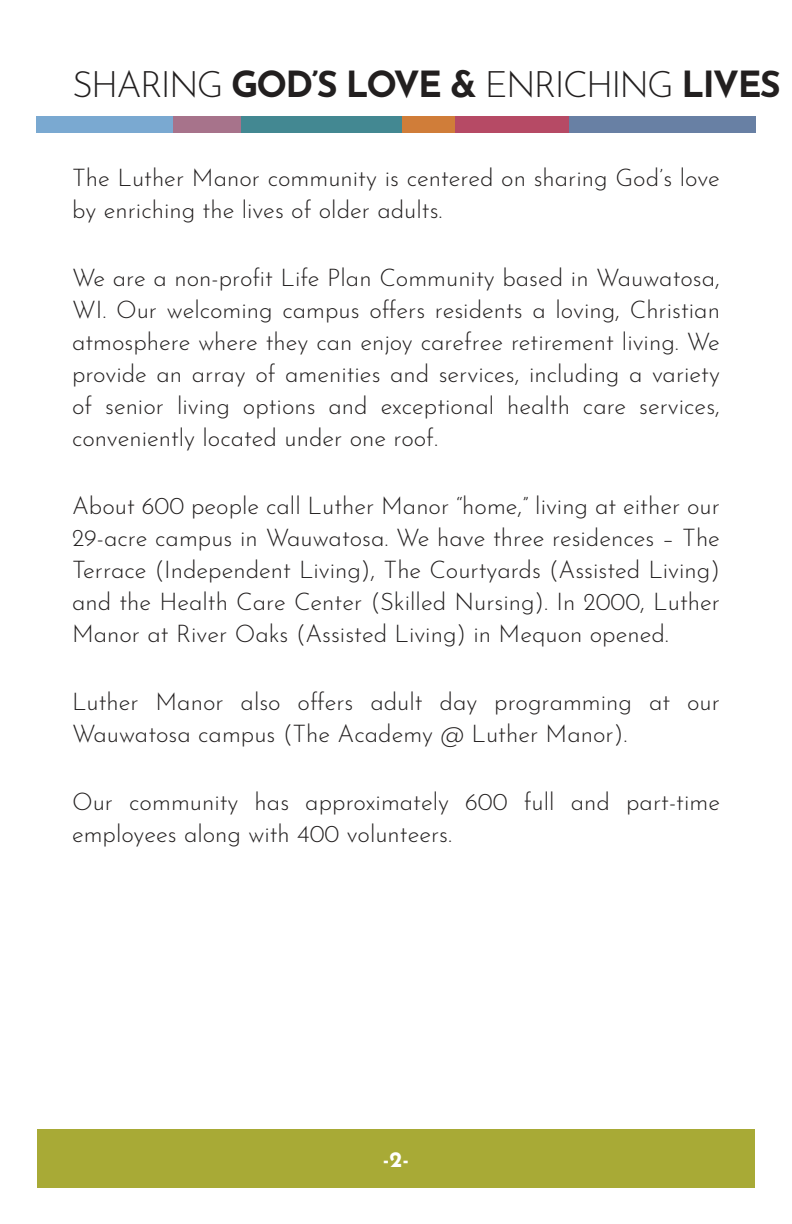
<style>
.page{position:relative;width:792px;height:1224px;background:#fff}
.page>*{position:absolute;margin:0;border:0;box-sizing:border-box;transform-origin:0 0}
.t1{font:300 36px "Josefin Sans";letter-spacing:-.05em;color:#221f1f}
.t2{font:300 24px/32px "Josefin Sans";color:#221f1f}
.t3{font:700 22px "Josefin Sans";color:#fff}
.s1{font-weight:700}
</style>
<div class="page">
<div style="left:567px;top:116px;width:189px;height:16px;background:#6880a4"></div>
<div style="left:455px;top:116px;width:114px;height:16px;background:#b64a65"></div>
<div style="left:401px;top:116px;width:54px;height:16px;background:#d07d39"></div>
<div style="left:241px;top:116px;width:160px;height:16px;background:#438892"></div>
<div style="left:172px;top:116px;width:69px;height:16px;background:#a7738b"></div>
<div style="left:36px;top:116px;width:136px;height:16px;background:#7aa9d1"></div>
<div style="left:37px;top:1130px;width:718px;height:58px;background:#a8aa36"></div>
<h1 class="t1" style="left:72px;top:69px;width:710px">SHARING <span class="s1">GOD’S LOVE &amp;</span> ENRICHING <span class="s1">LIVES</span></h1>
<p class="t2" style="left:72px;top:164px;width:649px">The Luther Manor community is centered on sharing God’s love by enriching the lives of older adults.</p>
<p class="t2" style="left:72px;top:260px;width:650px;text-align:justify">We are a non-profit Life Plan Community based in Wauwatosa, WI. Our welcoming campus offers residents a loving, Christian atmosphere where they can enjoy carefree retirement living. We provide an array of amenities and services, including a variety of senior living options and exceptional health care services, conveniently located under one roof.</p>
<p class="t2" style="left:72px;top:488px;width:650px;text-align:justify">About 600 people call Luther Manor “home,” living at either our 29-acre campus in Wauwatosa. We have three residences – The Terrace (Independent Living), The Courtyards (Assisted Living) and the Health Care Center (Skilled Nursing). In 2000, Luther Manor at River Oaks (Assisted Living) in Mequon opened.</p>
<p class="t2" style="left:72px;top:684px;width:650px">Luther Manor also offers adult day programming at our<br>Wauwatosa campus (The Academy @ Luther Manor).</p>
<p class="t2" style="left:72px;top:788px;width:650px">Our community has approximately 600 full and part-time employees along with 400 volunteers.</p>
<p class="t3" style="left:383px;top:1150px;width:28px">-2-</p>
</div>
